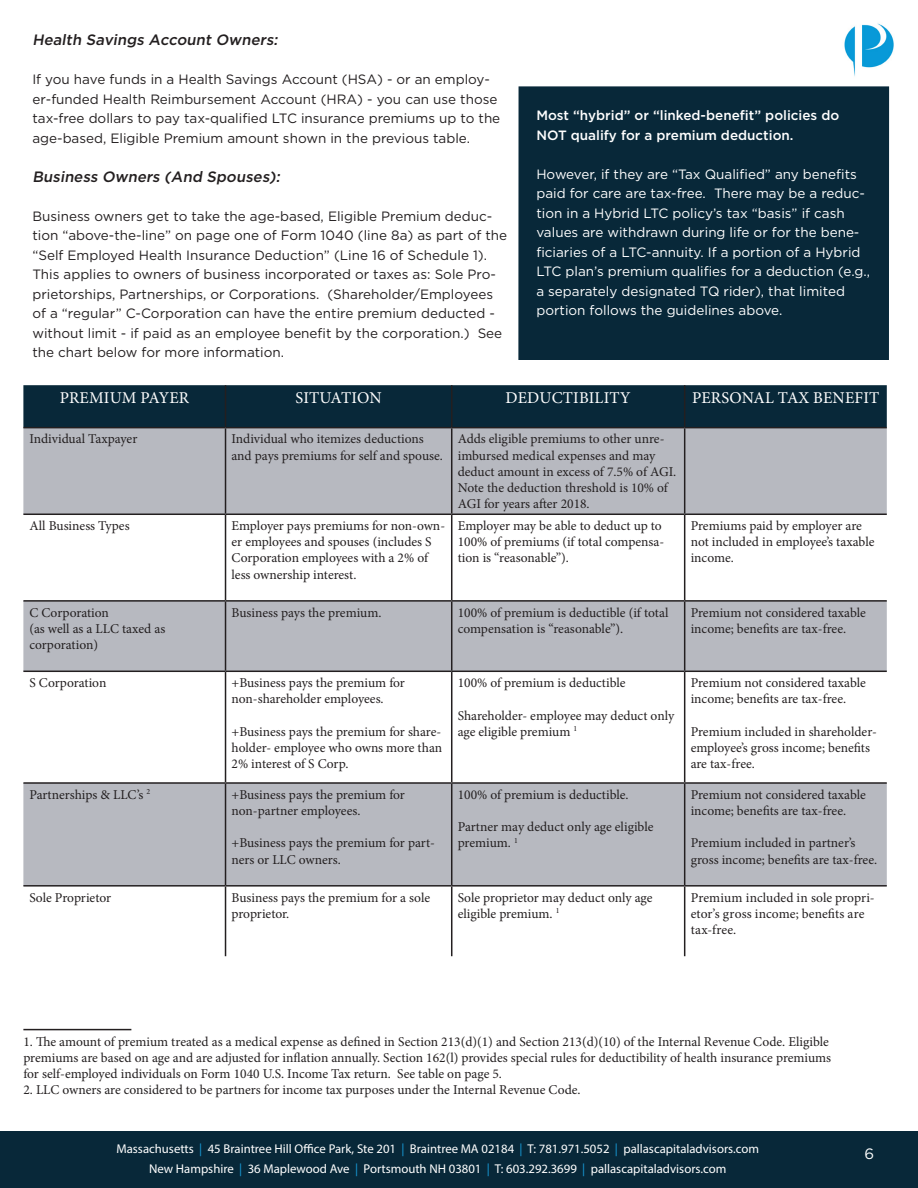
<style>
.page{position:relative;width:918px;height:1188px;background:#fff}
.page>*{position:absolute;margin:0;border:0;box-sizing:border-box;transform-origin:0 0}
.t1{font:16.5px "Minion Pro";letter-spacing:.01em;color:#fff}
.t2{font:italic 500 15px "Gotham";color:#231f20}
.t3{font:15px "Gotham";color:#fff}
.t4{font:13.5px/16.2px "Minion Pro";color:#231f20}
.t5{font:13.5px/19.5px "Gotham";color:#231f20}
.t6{font:13.5px/19.5px "Gotham";color:#fff}
.t7{font:500 13.5px/19.5px "Gotham";color:#fff}
.t8{font:12.75px "Myriad Pro";color:#fff}
.s1{color:#179ad7}
</style>
<div class="page">
<div style="left:0;top:1132px;width:918px;height:56px;background:#082839"></div>
<img style="left:844px;top:23px;width:50px;height:54px">
<div style="left:518px;top:86px;width:371px;height:274px;background:#082839"></div>
<div style="left:23px;top:385px;width:864px;height:42px;background:#082839"></div>
<svg style="left:23px;top:428px;width:864px;height:457px;fill:#b7b9c0"></svg>
<hr style="left:225px;top:385px;width:1px;height:42px;background:#231f20">
<hr style="left:451px;top:385px;width:1px;height:42px;background:#231f20">
<hr style="left:684px;top:385px;width:1px;height:42px;background:#231f20">
<hr style="left:23px;top:427px;width:203px;height:1px;background:#231f20">
<hr style="left:226px;top:427px;width:226px;height:1px;background:#231f20">
<hr style="left:225px;top:428px;width:1px;height:86px;background:#231f20">
<hr style="left:452px;top:427px;width:233px;height:1px;background:#231f20">
<hr style="left:451px;top:428px;width:1px;height:86px;background:#231f20">
<hr style="left:685px;top:427px;width:202px;height:1px;background:#231f20">
<hr style="left:684px;top:428px;width:1px;height:86px;background:#231f20">
<hr style="left:23px;top:514px;width:203px;height:1px;background:#231f20">
<hr style="left:226px;top:514px;width:226px;height:1px;background:#231f20">
<hr style="left:225px;top:515px;width:1px;height:85px;background:#231f20">
<hr style="left:452px;top:514px;width:233px;height:1px;background:#231f20">
<hr style="left:451px;top:515px;width:1px;height:85px;background:#231f20">
<hr style="left:685px;top:514px;width:202px;height:1px;background:#231f20">
<hr style="left:684px;top:515px;width:1px;height:85px;background:#231f20">
<hr style="left:23px;top:600px;width:203px;height:2px;background:#231f20">
<hr style="left:226px;top:600px;width:226px;height:2px;background:#231f20">
<hr style="left:225px;top:602px;width:1px;height:69px;background:#231f20">
<hr style="left:452px;top:600px;width:233px;height:2px;background:#231f20">
<hr style="left:451px;top:602px;width:1px;height:69px;background:#231f20">
<hr style="left:685px;top:600px;width:202px;height:2px;background:#231f20">
<hr style="left:684px;top:602px;width:1px;height:69px;background:#231f20">
<hr style="left:23px;top:671px;width:203px;height:1px;background:#231f20">
<hr style="left:226px;top:671px;width:226px;height:1px;background:#231f20">
<hr style="left:225px;top:672px;width:1px;height:110px;background:#231f20">
<hr style="left:452px;top:671px;width:233px;height:1px;background:#231f20">
<hr style="left:451px;top:672px;width:1px;height:110px;background:#231f20">
<hr style="left:685px;top:671px;width:202px;height:1px;background:#231f20">
<hr style="left:684px;top:672px;width:1px;height:110px;background:#231f20">
<hr style="left:23px;top:782px;width:203px;height:2px;background:#231f20">
<hr style="left:226px;top:782px;width:226px;height:2px;background:#231f20">
<hr style="left:225px;top:784px;width:1px;height:101px;background:#231f20">
<hr style="left:452px;top:782px;width:233px;height:2px;background:#231f20">
<hr style="left:451px;top:784px;width:1px;height:101px;background:#231f20">
<hr style="left:685px;top:782px;width:202px;height:2px;background:#231f20">
<hr style="left:684px;top:784px;width:1px;height:101px;background:#231f20">
<hr style="left:23px;top:885px;width:203px;height:2px;background:#231f20">
<hr style="left:226px;top:885px;width:226px;height:2px;background:#231f20">
<hr style="left:225px;top:887px;width:1px;height:69px;background:#231f20">
<hr style="left:452px;top:885px;width:233px;height:2px;background:#231f20">
<hr style="left:451px;top:887px;width:1px;height:69px;background:#231f20">
<hr style="left:685px;top:885px;width:202px;height:2px;background:#231f20">
<hr style="left:684px;top:887px;width:1px;height:69px;background:#231f20">
<hr style="left:23px;top:1029px;width:108px;height:1px;background:#231f20">
<p class="t2" style="left:32px;top:30px;width:250px">Health Savings Account Owners:</p>
<p class="t5" style="left:32px;top:69px;width:469px">If you have funds in a Health Savings Account (HSA) - or an employ&shy;er-funded Health Reimbursement Account (HRA) - you can use those tax-free dollars to pay tax-qualified LTC insurance premiums up to the age-based, Eligible Premium amount shown in the previous table.</p>
<p class="t2" style="left:32px;top:167px;width:252px">Business Owners (And Spouses):</p>
<p class="t5" style="left:32px;top:206px;width:476px">Business owners get to take the age-based, Eligible Premium deduc&shy;tion “above-the-line” on page one of Form 1040 (line 8a) as part of the “Self Employed Health Insurance Deduction” (Line 16 of Schedule 1).<br>This applies to owners of business incorporated or taxes as: Sole Pro&shy;prietorships, Partnerships, or Corporations. (Shareholder/Employees of a “regular” C-Corporation can have the entire premium deducted - without limit - if paid as an employee benefit by the corporation.) See the chart below for more information.</p>
<p class="t7" style="left:536px;top:106px;width:304px">Most “hybrid” or “linked-benefit” policies do<br>NOT qualify for a premium deduction.</p>
<p class="t6" style="left:536px;top:164px;width:335px">However, if they are “Tax Qualified” any benefits paid for care are tax-free. There may be a reduc&shy;tion in a Hybrid LTC policy’s tax “basis” if cash values are withdrawn during life or for the bene&shy;ficiaries of a LTC-annuity. If a portion of a Hybrid LTC plan’s premium qualifies for a deduction (e.g., a separately designated TQ rider), that limited portion follows the guidelines above.</p>
<p class="t1" style="left:60px;top:387px;width:131px">PREMIUM PAYER</p>
<p class="t1" style="left:296px;top:387px;width:87px">SITUATION</p>
<p class="t1" style="left:506px;top:387px;width:127px">DEDUCTIBILITY</p>
<p class="t1" style="left:692px;top:387px;width:189px">PERSONAL TAX BENEFIT</p>
<p class="t4" style="left:29px;top:431px;width:109px">Individual Taxpayer</p>
<p class="t4" style="left:232px;top:431px;width:213px">Individual who itemizes deductions and pays premiums for self and spouse.</p>
<p class="t4" style="left:458px;top:431px;width:220px">Adds eligible premiums to other unre&shy;imbursed medical expenses and may deduct amount in excess of 7.5% of AGI.<br>Note the deduction threshold is 10% of AGI for years after 2018.</p>
<p class="t4" style="left:29px;top:518px;width:102px">All Business Types</p>
<p class="t4" style="left:232px;top:518px;width:215px">Employer pays premiums for non-own&shy;er employees and spouses (includes S Corporation employees with a 2% of less ownership interest.</p>
<p class="t4" style="left:458px;top:518px;width:208px">Employer may be able to deduct up to<br>100% of premiums (if total compensa&shy;tion is “reasonable”).</p>
<p class="t4" style="left:691px;top:518px;width:185px">Premiums paid by employer are not included in employee’s taxable income.</p>
<p class="t4" style="left:29px;top:604px;width:81px">C Corporation</p>
<p class="t4" style="left:29px;top:621px;width:137px">(as well as a LLC taxed as</p>
<p class="t4" style="left:29px;top:637px;width:70px">corporation)</p>
<p class="t4" style="left:232px;top:604px;width:152px">Business pays the premium.</p>
<p class="t4" style="left:458px;top:604px;width:212px">100% of premium is deductible (if total compensation is “reasonable”).</p>
<p class="t4" style="left:691px;top:604px;width:177px">Premium not considered taxable income; benefits are tax-free.</p>
<p class="t4" style="left:29px;top:675px;width:79px">S Corporation</p>
<p class="t4" style="left:232px;top:675px;width:175px">+Business pays the premium for non-shareholder employees.</p>
<p class="t4" style="left:232px;top:723px;width:212px;text-align:justify">+Business pays the premium for share&shy;holder- employee who owns more than 2% interest of S Corp.</p>
<p class="t4" style="left:29px;top:786px;width:122px">Partnerships &amp; LLC’s <sup>2</sup></p>
<p class="t4" style="left:232px;top:786px;width:175px">+Business pays the premium for non-partner employees.</p>
<p class="t4" style="left:232px;top:835px;width:205px">+Business pays the premium for part&shy;ners or LLC owners.</p>
<p class="t4" style="left:458px;top:675px;width:169px">100% of premium is deductible</p>
<p class="t4" style="left:458px;top:707px;width:218px">Shareholder- employee may deduct only age eligible premium <sup>1</sup></p>
<p class="t4" style="left:458px;top:786px;width:172px">100% of premium is deductible.</p>
<p class="t4" style="left:458px;top:819px;width:197px">Partner may deduct only age eligible premium. <sup>1</sup></p>
<p class="t4" style="left:691px;top:675px;width:177px">Premium not considered taxable income; benefits are tax-free.</p>
<p class="t4" style="left:691px;top:723px;width:188px">Premium included in shareholder&shy;employee’s gross income; benefits are tax-free.</p>
<p class="t4" style="left:691px;top:786px;width:177px">Premium not considered taxable income; benefits are tax-free.</p>
<p class="t4" style="left:691px;top:835px;width:188px">Premium included in partner’s gross income; benefits are tax-free.</p>
<p class="t4" style="left:29px;top:889px;width:83px">Sole Proprietor</p>
<p class="t4" style="left:232px;top:889px;width:200px">Business pays the premium for a sole proprietor.</p>
<p class="t4" style="left:458px;top:889px;width:196px">Sole proprietor may deduct only age eligible premium. <sup>1</sup></p>
<p class="t4" style="left:691px;top:889px;width:186px">Premium included in sole propri&shy;etor’s gross income; benefits are tax-free.</p>
<p class="t4" style="left:23px;top:1033px;width:807px">1. The amount of premium treated as a medical expense as defined in Section 213(d)(1) and Section 213(d)(10) of the Internal Revenue Code. Eligible</p>
<p class="t4" style="left:23px;top:1050px;width:809px">premiums are based on age and are adjusted for inflation annually. Section 162(l) provides special rules for deductibility of health insurance premiums</p>
<p class="t4" style="left:23px;top:1066px;width:480px">for self-employed individuals on Form 1040 U.S. Income Tax return. See table on page 5.</p>
<p class="t4" style="left:23px;top:1082px;width:559px">2. LLC owners are considered to be partners for income tax purposes under the Internal Revenue Code.</p>
<p class="t8" style="left:116px;top:1140px;width:644px">Massachusetts <span class="s1">|</span> 45 Braintree Hill Office Park, Ste 201 <span class="s1">|</span> Braintree MA 02184 <span class="s1">|</span> T: 781.971.5052 <span class="s1">|</span> pallascapitaladvisors.com</p>
<p class="t8" style="left:149px;top:1161px;width:579px">New Hampshire <span class="s1">|</span> 36 Maplewood Ave <span class="s1">|</span> Portsmouth NH 03801 <span class="s1">|</span> T: 603.292.3699 <span class="s1">|</span> pallascapitaladvisors.com</p>
<p class="t3" style="left:864px;top:1145px;width:11px">6</p>
</div>
